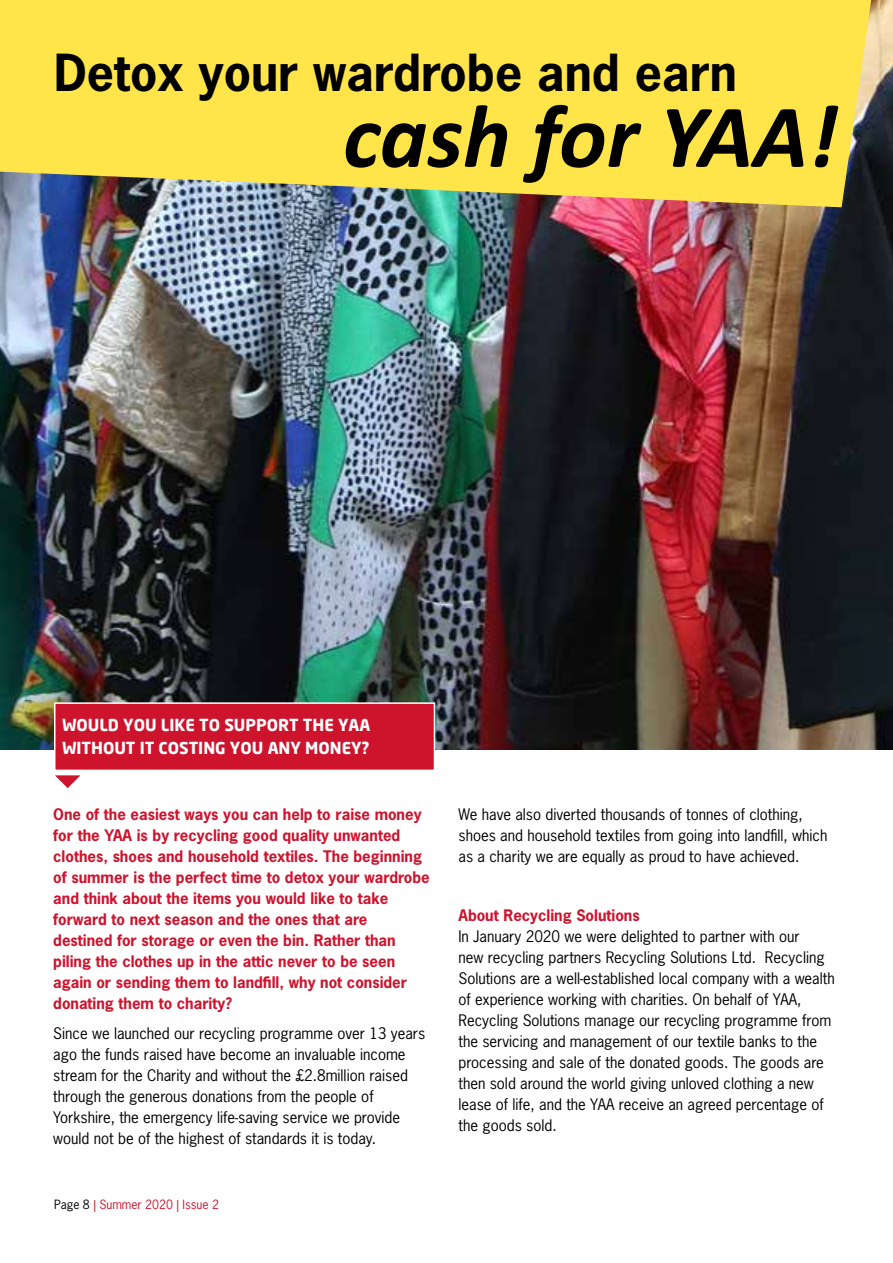
<style>
.page{position:relative;width:893px;height:1263px;background:#fff}
.page>*{position:absolute;margin:0;border:0;box-sizing:border-box;transform-origin:0 0}
.t1{font:italic 700 90.45px "Calibri";color:#000}
.t2{font:700 48px "News Gothic Std";color:#000}
.t3{font:700 16.35px/22.8px "Neo Sans";color:#fff}
.t4{font:15px/21px "News Gothic";color:#000}
.t5{font:700 15px/21px "News Gothic";color:#ce132d}
.t6{font:12px "News Gothic";color:#ce132d}
.s1{color:#000}
</style>
<div class="page">
<img style="left:0;top:0;width:893px;height:749px">
<svg style="left:0;top:0;width:871px;height:207px;background:#f0d94f"></svg>
<div style="left:54px;top:702px;width:381px;height:69px;background:#ce132d;border:2px solid #fff"></div>
<svg style="left:55px;top:775px;width:25px;height:13px"></svg>
<h2 class="t2" style="left:54px;top:41px;width:684px">Detox your wardrobe and earn</h2>
<h1 class="t1" style="left:343px;top:79px;width:496px">cash for YAA!</h1>
<p class="t3" style="left:62px;top:713px;width:310px">WOULD YOU LIKE TO SUPPORT THE YAA<br>WITHOUT IT COSTING YOU ANY MONEY?</p>
<p class="t5" style="left:53px;top:804px;width:378px">One of the easiest ways you can help to raise money for the YAA is by recycling good quality unwanted clothes, shoes and household textiles. The beginning of summer is the perfect time to detox your wardrobe and think about the items you would like to take forward to next season and the ones that are destined for storage or even the bin. Rather than piling the clothes up in the attic never to be seen again or sending them to landfill, why not consider donating them to charity?</p>
<p class="t4" style="left:53px;top:1022px;width:374px">Since we launched our recycling programme over 13 years ago the funds raised have become an invaluable income stream for the Charity and without the £2.8million raised through the generous donations from the people of Yorkshire, the emergency life-saving service we provide would not be of the highest of standards it is today.</p>
<p class="t6" style="left:54px;top:1196px;width:166px"><span class="s1">Page 8</span> | Summer 2020 | Issue 2</p>
<p class="t4" style="left:458px;top:804px;width:371px">We have also diverted thousands of tonnes of clothing, shoes and household textiles from going into landfill, which as a charity we are equally as proud to have achieved.</p>
<p class="t5" style="left:458px;top:905px;width:183px">About Recycling Solutions</p>
<p class="t4" style="left:458px;top:926px;width:378px">In January 2020 we were delighted to partner with our<br>new recycling partners Recycling Solutions Ltd. Recycling Solutions are a well-established local company with a wealth of experience working with charities. On behalf of YAA, Recycling Solutions manage our recycling programme from the servicing and management of our textile banks to the processing and sale of the donated goods. The goods are then sold around the world giving unloved clothing a new lease of life, and the YAA receive an agreed percentage of the goods sold.</p>
</div>
